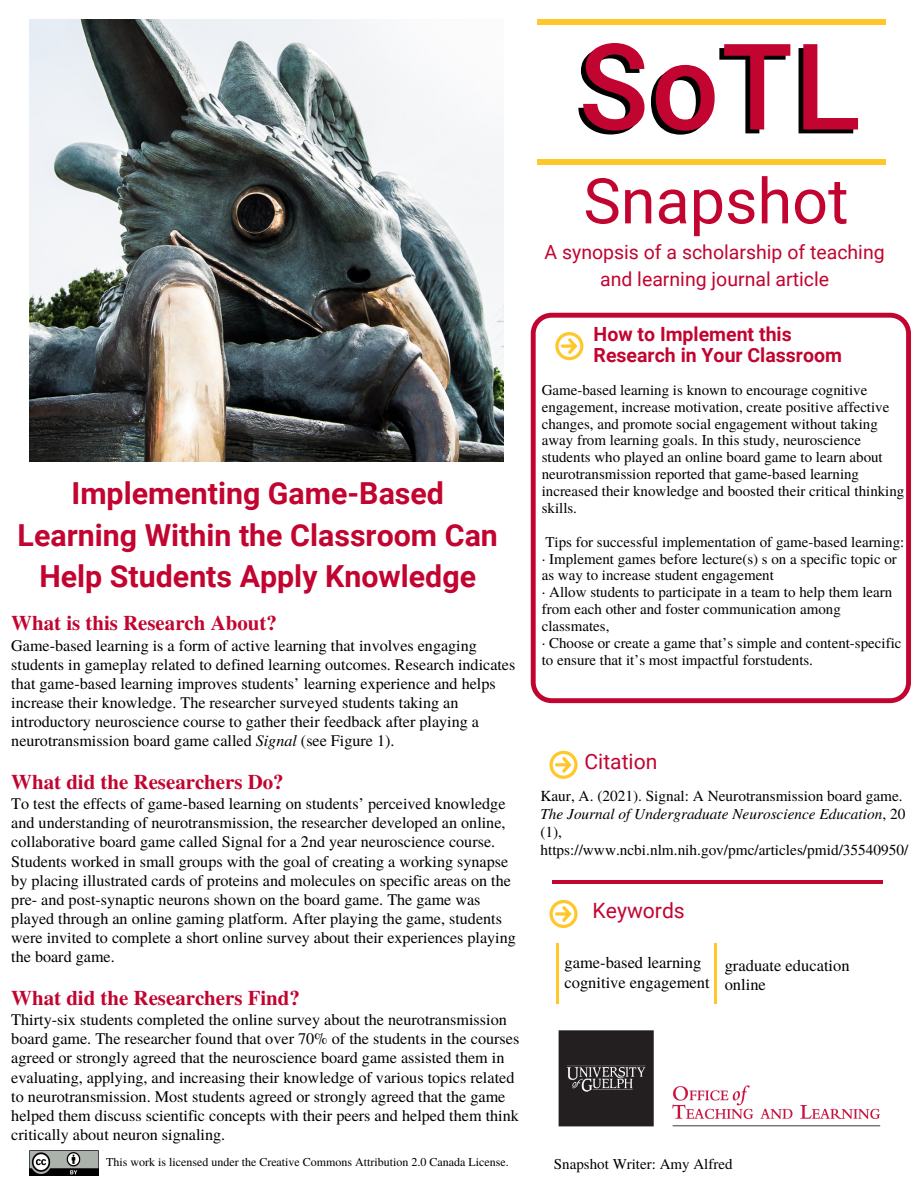
<style>
.page{position:relative;width:918px;height:1188px;background:#fff}
.page>*{position:absolute;margin:0;border:0;box-sizing:border-box;transform-origin:0 0}
.t1{font:500 120px "Roboto Mono";color:#000}
.t2{font:63px "Roboto";color:#c20430}
.t3{font:700 30.3px/41.7px "Roboto";color:#c20430;text-align:center}
.t4{font:21.15px "Roboto";color:#c20430}
.t5{font:700 20.85px "Te X Gyre Termes";color:#c20430}
.t6{font:19.5px/27px "Roboto";color:#c20430;text-align:center}
.t7{font:700 19.5px/20.2px "Roboto";color:#c20430}
.t8{font:16.5px/19.2px "Te X Gyre Termes";color:#000}
.t9{font:16.2px/19.2px "Te X Gyre Termes";color:#000}
.t10{font:15.3px/18px "Te X Gyre Termes";color:#000}
.t11{font:15px/16.8px "Te X Gyre Termes";color:#000}
.t12{font:12px "Te X Gyre Termes";color:#000}
.s1{font-style:italic}
</style>
<div class="page">
<img style="left:30px;top:19px;width:473px;height:442px">
<img style="left:558px;top:1030px;width:323px;height:97px">
<img style="left:30px;top:1151px;width:68px;height:25px">
<div style="left:537px;top:19px;width:349px;height:6px;background:#ffc72a"></div>
<svg style="left:531px;top:313px;width:380px;height:390px"></svg>
<svg style="left:555px;top:332px;width:28px;height:28px"></svg>
<svg style="left:549px;top:900px;width:29px;height:28px"></svg>
<svg style="left:549px;top:751px;width:29px;height:28px"></svg>
<hr style="left:552px;top:881px;width:331px;height:3px;background:#c20430">
<hr style="left:557px;top:944px;width:2px;height:60px;background:#ffc72a">
<div style="left:537px;top:159px;width:349px;height:5px;background:#ffc72a"></div>
<hr style="left:714px;top:944px;width:2px;height:60px;background:#ffc72a">
<h3 class="t3" style="left:18px;top:473px;width:482px">Implementing Game-Based<br>Learning Within the Classroom Can<br>Help Students Apply Knowledge</h3>
<p class="t5" style="left:11px;top:607px;width:267px">What is this Research About?</p>
<p class="t9" style="left:11px;top:635px;width:506px">Game-based learning is a form of active learning that involves engaging students in gameplay related to defined learning outcomes. Research indicates that game-based learning improves students’ learning experience and helps increase their knowledge. The researcher surveyed students taking an introductory neuroscience course to gather their feedback after playing a neurotransmission board game called <span class="s1">Signal</span> (see Figure 1).</p>
<p class="t5" style="left:11px;top:766px;width:274px">What did the Researchers Do?</p>
<p class="t9" style="left:11px;top:793px;width:506px">To test the effects of game-based learning on students’ perceived knowledge and understanding of neurotransmission, the researcher developed an online, collaborative board game called Signal for a 2nd year neuroscience course.<br>Students worked in small groups with the goal of creating a working synapse by placing illustrated cards of proteins and molecules on specific areas on the pre- and post-synaptic neurons shown on the board game. The game was played through an online gaming platform. After playing the game, students were invited to complete a short online survey about their experiences playing the board game.</p>
<p class="t5" style="left:11px;top:982px;width:290px">What did the Researchers Find?</p>
<p class="t9" style="left:11px;top:1009px;width:510px">Thirty-six students completed the online survey about the neurotransmission board game. The researcher found that over 70% of the students in the courses agreed or strongly agreed that the neuroscience board game assisted them in evaluating, applying, and increasing their knowledge of various topics related to neurotransmission. Most students agreed or strongly agreed that the game helped them discuss scientific concepts with their peers and helped them think critically about neuron signaling.</p>
<p class="t12" style="left:106px;top:1154px;width:404px">This work is licensed under the Creative Commons Attribution 2.0 Canada License.</p>
<h1 class="t1" style="left:572px;top:8px;width:290px">SoTL</h1>
<h2 class="t2" style="left:583px;top:165px;width:267px">Snapshot</h2>
<p class="t6" style="left:545px;top:239px;width:342px">A synopsis of a scholarship of teaching and learning journal article</p>
<p class="t7" style="left:594px;top:325px;width:250px">How to Implement this<br>Research in Your Classroom</p>
<p class="t11" style="left:542px;top:381px;width:364px">Game-based learning is known to encourage cognitive engagement, increase motivation, create positive affective changes, and promote social engagement without taking away from learning goals. In this study, neuroscience students who played an online board game to learn about neurotransmission reported that game-based learning increased their knowledge and boosted their critical thinking skills.</p>
<p class="t11" style="left:542px;top:532px;width:364px">Tips for successful implementation of game-based learning: · Implement games before lecture(s) s on a specific topic or as way to increase student engagement<br>· Allow students to participate in a team to help them learn from each other and foster communication among classmates,<br>· Choose or create a game that’s simple and content-specific to ensure that it’s most impactful forstudents.</p>
<h3 class="t4" style="left:585px;top:750px;width:74px">Citation</h3>
<p class="t10" style="left:540px;top:786px;width:369px">Kaur, A. (2021). Signal: A Neurotransmission board game.<br><span class="s1">The Journal of Undergraduate Neuroscience Education</span>, 20 (1), https://www.ncbi.nlm.nih.gov/pmc/articles/pmid/35540950/</p>
<h3 class="t4" style="left:593px;top:899px;width:94px">Keywords</h3>
<p class="t8" style="left:564px;top:952px;width:147px">game-based learning cognitive engagement</p>
<p class="t8" style="left:725px;top:955px;width:127px">graduate education online</p>
<p class="t11" style="left:554px;top:1155px;width:180px">Snapshot Writer: Amy Alfred</p>
</div>
